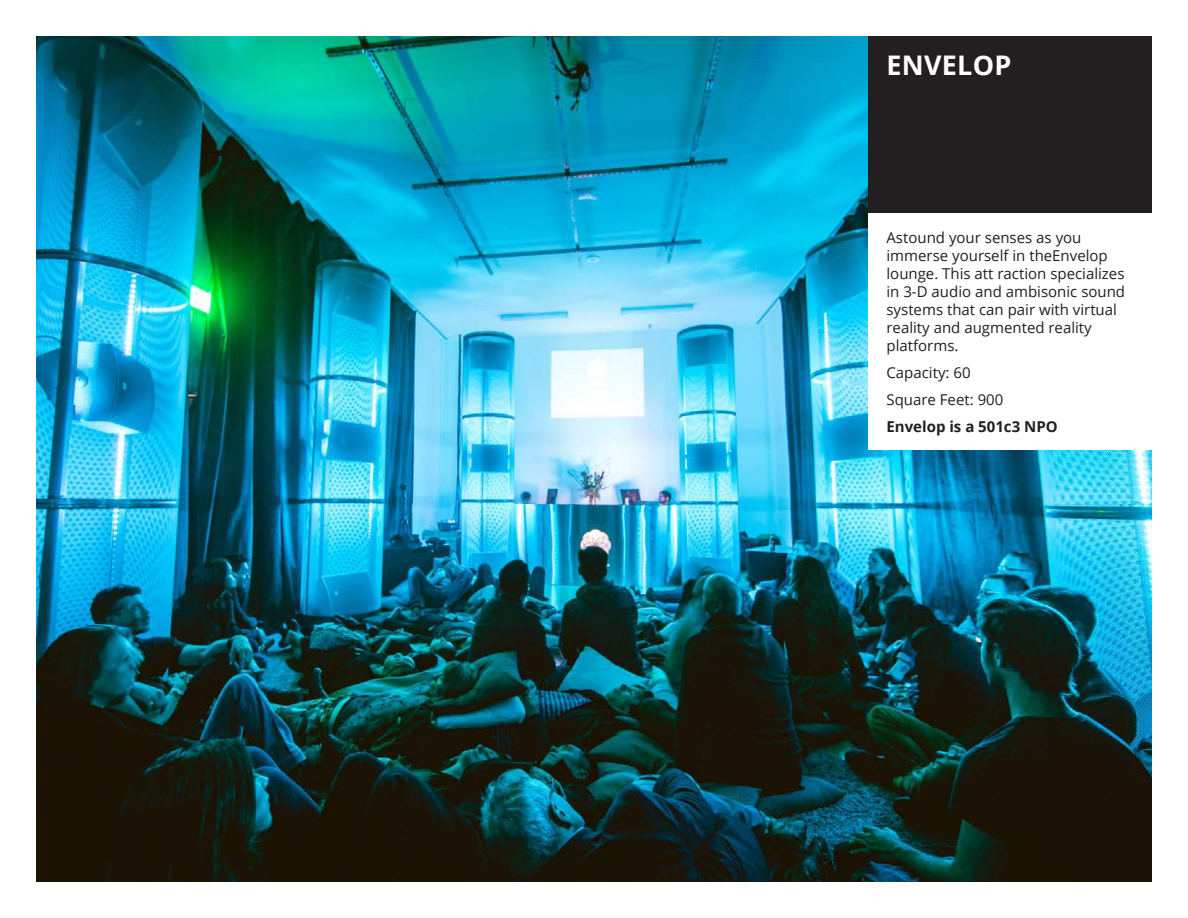
<style>
.page{position:relative;width:1188px;height:918px;background:#fff}
.page>*{position:absolute;margin:0;border:0;box-sizing:border-box;transform-origin:0 0}
.t1{font:700 27px "Open Sans";letter-spacing:.01em;color:#fff}
.t2{font:15px/18px "Open Sans";color:#231f20}
.t3{font:700 15px "Open Sans";color:#231f20}
</style>
<div class="page">
<img style="left:36px;top:36px;width:1116px;height:846px">
<div style="left:868px;top:36px;width:284px;height:178px;background:#231f20"></div>
<div style="left:868px;top:214px;width:284px;height:236px;background:#fff"></div>
<p class="t1" style="left:886px;top:46px;width:127px">ENVELOP</p>
<p class="t2" style="left:886px;top:228px;width:240px">Astound your senses as you immerse yourself in theEnvelop lounge. This att raction specializes in 3-D audio and ambisonic sound systems that can pair with virtual reality and augmented reality platforms.</p>
<p class="t2" style="left:886px;top:363px;width:86px">Capacity: 60</p>
<p class="t2" style="left:886px;top:390px;width:118px">Square Feet: 900</p>
<p class="t3" style="left:886px;top:416px;width:173px">Envelop is a 501c3 NPO</p>
</div>
